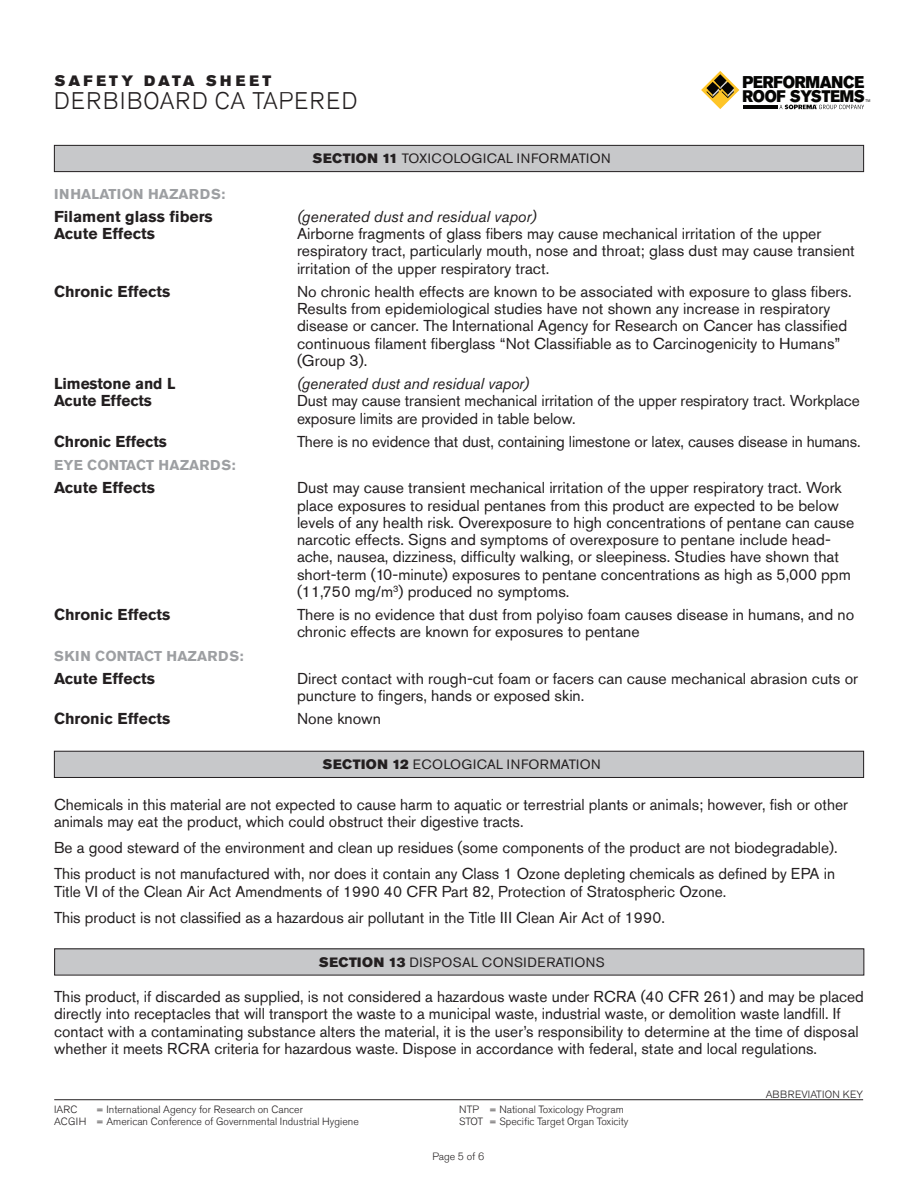
<style>
.page{position:relative;width:918px;height:1188px;background:#fff}
.page>*{position:absolute;margin:0;border:0;box-sizing:border-box;transform-origin:0 0}
.t1{font:300 24px "Akzidenz Grotesk Std";letter-spacing:.065em;color:#231f20;scale:.95 1}
.t2{font:16.95px "Akzidenz Grotesk Std Super";letter-spacing:-.01em;color:#050504;scale:.9 1}
.t3{font:16.65px "Akzidenz Grotesk Std Super";letter-spacing:-.02em;color:#050504;scale:.9 1}
.t4{font:15.75px/17.2px "Akzidenz Grotesk Std";color:#231f20}
.t5{font:700 15.75px "Akzidenz Grotesk Std";color:#231f20}
.t6{font:italic 15.75px "Akzidenz Grotesk Std";letter-spacing:-.005em;color:#231f20}
.t7{font:15px "Akzidenz Grotesk Std Super";letter-spacing:.215em;color:#231f20}
.t8{font:700 14.25px "Akzidenz Grotesk Std";letter-spacing:.015em;color:#9d9fa2}
.t9{font:13.5px "Akzidenz Grotesk Std";letter-spacing:.035em;color:#231f20}
.t10{font:300 10.5px "Akzidenz Grotesk Std";color:#231f20}
.t11{font:3.9px "Akzidenz Grotesk Std";color:#050504;scale:.9 1}
.s1{font-family:"Akzidenz Grotesk Std Super"}
</style>
<div class="page">
<svg style="left:701px;top:71px;width:38px;height:38px"></svg>
<svg style="left:779px;top:105px;width:85px;height:4px"></svg>
<hr style="left:743px;top:109px;width:34px;height:1px;background:#050504">
<hr style="left:743px;top:105px;width:34px;height:3px;background:#050504">
<div style="left:54px;top:751px;width:810px;height:26px;background:#c7c8ca"></div>
<div style="left:54px;top:751px;width:810px;height:27px;border:1px solid #231f20"></div>
<div style="left:54px;top:145px;width:810px;height:27px;background:#c7c8ca"></div>
<div style="left:54px;top:145px;width:810px;height:27px;border:1px solid #231f20"></div>
<div style="left:55px;top:949px;width:809px;height:26px;background:#c7c8ca"></div>
<div style="left:54px;top:948px;width:810px;height:27px;border:1px solid #231f20"></div>
<hr style="left:54px;top:1099px;width:809px;height:1px;background:#231f20">
<p class="t7" style="left:55px;top:72px;width:218px">SAFETY DATA SHEET</p>
<p class="t2" style="left:742px;top:72px;width:137px">PERFORMANCE</p>
<p class="t3" style="left:743px;top:86px;width:137px">ROOF SYSTEMS</p>
<p class="t11" style="left:866px;top:98px;width:7px">TM</p>
<h1 class="t1" style="left:54px;top:87px;width:321px">DERBIBOARD CA TAPERED</h1>
<p class="t9" style="left:313px;top:151px;width:300px"><span class="s1">SECTION 11</span> TOXICOLOGICAL INFORMATION</p>
<p class="t8" style="left:54px;top:185px;width:173px">INHALATION HAZARDS:</p>
<p class="t5" style="left:54px;top:207px;width:160px">Filament glass fibers</p>
<p class="t6" style="left:297px;top:207px;width:241px">(generated dust and residual vapor)</p>
<p class="t5" style="left:54px;top:225px;width:102px">Acute Effects</p>
<p class="t4" style="left:297px;top:225px;width:559px">Airborne fragments of glass fibers may cause mechanical irritation of the upper respiratory tract, particularly mouth, nose and throat; glass dust may cause transient irritation of the upper respiratory tract.</p>
<p class="t5" style="left:54px;top:282px;width:118px">Chronic Effects</p>
<p class="t4" style="left:297px;top:283px;width:556px">No chronic health effects are known to be associated with exposure to glass fibers.<br>Results from epidemiological studies have not shown any increase in respiratory disease or cancer. The International Agency for Research on Cancer has classified continuous filament fiberglass “Not Classifiable as to Carcinogenicity to Humans” (Group 3).</p>
<p class="t5" style="left:54px;top:375px;width:123px">Limestone and L</p>
<p class="t6" style="left:297px;top:374px;width:233px">(generated dust and residual vapor)</p>
<p class="t5" style="left:54px;top:392px;width:100px">Acute Effects</p>
<p class="t4" style="left:297px;top:392px;width:564px">Dust may cause transient mechanical irritation of the upper respiratory tract. Workplace exposure limits are provided in table below.</p>
<p class="t5" style="left:54px;top:432px;width:114px">Chronic Effects</p>
<p class="t4" style="left:297px;top:433px;width:565px">There is no evidence that dust, containing limestone or latex, causes disease in humans.</p>
<p class="t8" style="left:54px;top:457px;width:183px">EYE CONTACT HAZARDS:</p>
<p class="t5" style="left:54px;top:479px;width:102px">Acute Effects</p>
<p class="t4" style="left:297px;top:479px;width:559px">Dust may cause transient mechanical irritation of the upper respiratory tract. Work place exposures to residual pentanes from this product are expected to be below levels of any health risk. Overexposure to high concentrations of pentane can cause narcotic effects. Signs and symptoms of overexposure to pentane include head&shy;ache, nausea, dizziness, difficulty walking, or sleepiness. Studies have shown that short-term (10-minute) exposures to pentane concentrations as high as 5,000 ppm (11,750 mg/m<sup>3</sup>) produced no symptoms.</p>
<p class="t5" style="left:54px;top:606px;width:118px">Chronic Effects</p>
<p class="t4" style="left:297px;top:606px;width:559px">There is no evidence that dust from polyiso foam causes disease in humans, and no chronic effects are known for exposures to pentane</p>
<p class="t8" style="left:54px;top:647px;width:191px">SKIN CONTACT HAZARDS:</p>
<p class="t5" style="left:54px;top:669px;width:102px">Acute Effects</p>
<p class="t4" style="left:297px;top:670px;width:563px">Direct contact with rough-cut foam or facers can cause mechanical abrasion cuts or puncture to fingers, hands or exposed skin.</p>
<p class="t5" style="left:54px;top:710px;width:118px">Chronic Effects</p>
<p class="t4" style="left:297px;top:710px;width:86px">None known</p>
<p class="t9" style="left:323px;top:757px;width:280px"><span class="s1">SECTION 12</span> ECOLOGICAL INFORMATION</p>
<p class="t4" style="left:54px;top:795px;width:796px">Chemicals in this material are not expected to cause harm to aquatic or terrestrial plants or animals; however, fish or other animals may eat the product, which could obstruct their digestive tracts.</p>
<p class="t4" style="left:54px;top:839px;width:785px">Be a good steward of the environment and clean up residues (some components of the product are not biodegradable).</p>
<p class="t4" style="left:54px;top:865px;width:783px">This product is not manufactured with, nor does it contain any Class 1 Ozone depleting chemicals as defined by EPA in<br>Title VI of the Clean Air Act Amendments of 1990 40 CFR Part 82, Protection of Stratospheric Ozone.</p>
<p class="t4" style="left:54px;top:909px;width:612px">This product is not classified as a hazardous air pollutant in the Title III Clean Air Act of 1990.</p>
<p class="t9" style="left:319px;top:954px;width:288px"><span class="s1">SECTION 13</span> DISPOSAL CONSIDERATIONS</p>
<p class="t4" style="left:54px;top:988px;width:811px">This product, if discarded as supplied, is not considered a hazardous waste under RCRA (40 CFR 261) and may be placed directly into receptacles that will transport the waste to a municipal waste, industrial waste, or demolition waste landfill. If contact with a contaminating substance alters the material, it is the user’s responsibility to determine at the time of disposal whether it meets RCRA criteria for hazardous waste. Dispose in accordance with federal, state and local regulations.</p>
<p class="t10" style="left:54px;top:1104px;width:25px">IARC</p>
<p class="t10" style="left:96px;top:1104px;width:208px">= International Agency for Research on Cancer</p>
<p class="t10" style="left:459px;top:1104px;width:166px">NTP = National Toxicology Program</p>
<p class="t10" style="left:54px;top:1115px;width:306px">ACGIH = American Conference of Governmental Industrial Hygiene</p>
<p class="t10" style="left:459px;top:1115px;width:171px">STOT = Specific Target Organ Toxicity</p>
<p class="t10" style="left:433px;top:1151px;width:53px">Page 5 of 6</p>
<p class="t10" style="left:766px;top:1088px;width:99px">ABBREVIATION KEY</p>
</div>
